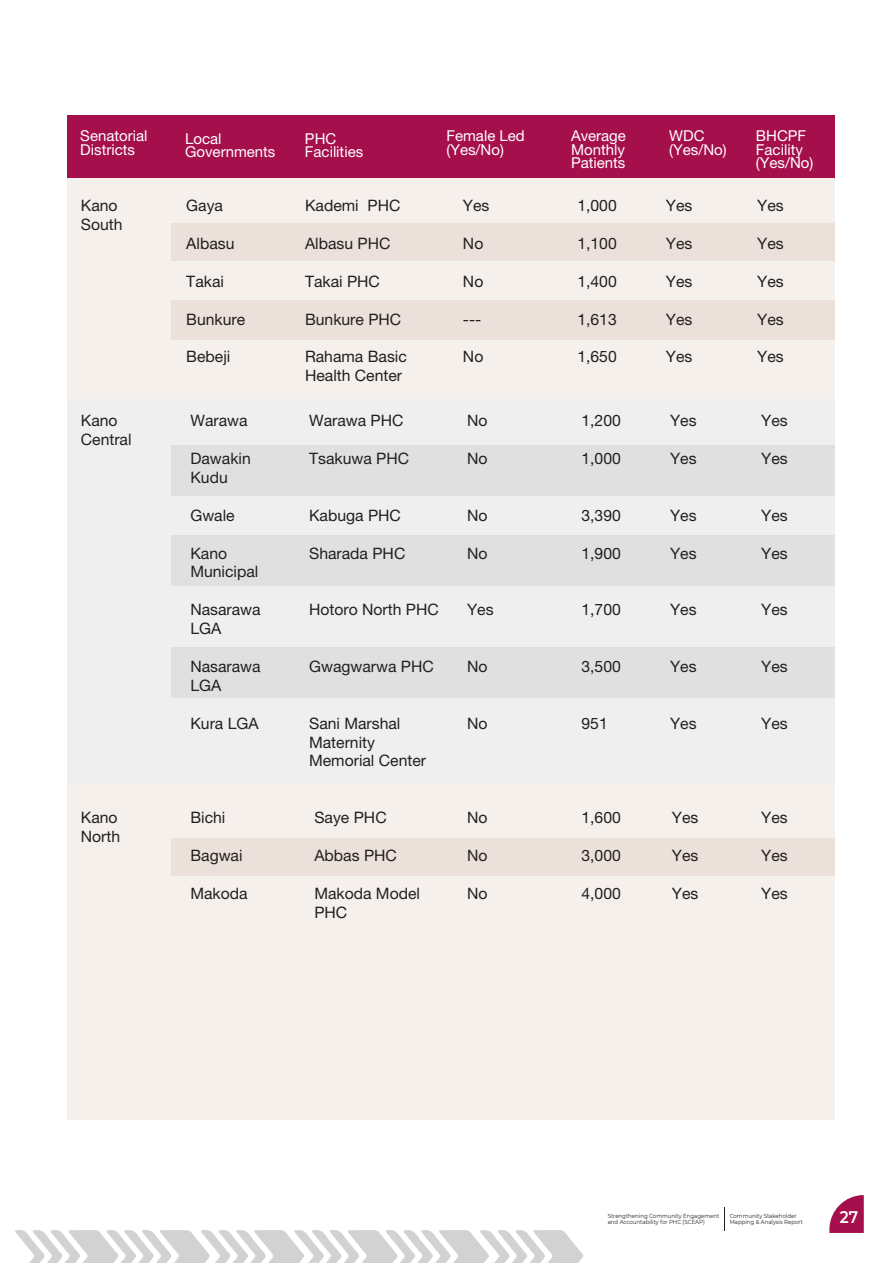
<style>
.page{position:relative;width:893px;height:1263px;background:#fff}
.page>*{position:absolute;margin:0;border:0;box-sizing:border-box;transform-origin:0 0}
.t1{font:600 16.8px "Montserrat";color:#fff;scale:.92 1}
.t2{font:15.75px/18.9px "Helvetica Neue LT Pro";color:#231f20}
.t3{font:15px/13.5px "Helvetica Neue LT Pro";color:#fff}
.t4{font:5.85px/6px "Montserrat";color:#231f20;scale:.92 1}
</style>
<div class="page">
<svg style="left:829px;top:1195px;width:35px;height:38px"></svg>
<svg style="left:724px;top:1207px;width:1px;height:23px"></svg>
<svg style="left:15px;top:1230px;width:568px;height:33px"></svg>
<div style="left:67px;top:398px;width:768px;height:386px;background:#efefef"></div>
<div style="left:67px;top:177px;width:768px;height:221px;background:#f5f0ec"></div>
<div style="left:172px;top:224px;width:663px;height:37px;background:#ebe1da"></div>
<div style="left:172px;top:300px;width:663px;height:39px;background:#ebe1da"></div>
<div style="left:67px;top:784px;width:768px;height:335px;background:#f5f0ec"></div>
<div style="left:172px;top:839px;width:663px;height:37px;background:#ebe1da"></div>
<div style="left:172px;top:445px;width:663px;height:51px;background:#e0e0e0"></div>
<div style="left:172px;top:535px;width:663px;height:50px;background:#e0e0e0"></div>
<div style="left:172px;top:648px;width:663px;height:50px;background:#e0e0e0"></div>
<div style="left:67px;top:115px;width:768px;height:62px;background:#a50f4c"></div>
<p class="t3" style="left:80px;top:129px;width:69px">Senatorial<br>Districts</p>
<p class="t3" style="left:185px;top:131px;width:92px">Local<br>Governments</p>
<p class="t3" style="left:305px;top:131px;width:60px">PHC<br>Facilities</p>
<p class="t3" style="left:446px;top:129px;width:80px">Female Led (Yes/No)</p>
<p class="t3" style="left:571px;top:129px;width:56px;text-align:justify">Average Monthly Patients</p>
<p class="t3" style="left:669px;top:129px;width:59px">WDC (Yes/No)</p>
<p class="t3" style="left:756px;top:129px;width:59px">BHCPF<br>Facility (Yes/No)</p>
<p class="t2" style="left:463px;top:196px;width:28px">Yes</p>
<p class="t2" style="left:463px;top:234px;width:22px">No</p>
<p class="t2" style="left:463px;top:271px;width:22px">No</p>
<p class="t2" style="left:463px;top:309px;width:20px">---</p>
<p class="t2" style="left:463px;top:347px;width:22px">No</p>
<p class="t2" style="left:186px;top:196px;width:38px">Gaya</p>
<p class="t2" style="left:186px;top:234px;width:50px">Albasu</p>
<p class="t2" style="left:186px;top:271px;width:39px">Takai</p>
<p class="t2" style="left:186px;top:309px;width:60px">Bunkure</p>
<p class="t2" style="left:186px;top:347px;width:46px">Bebeji</p>
<p class="t2" style="left:305px;top:196px;width:97px">Kademi PHC</p>
<p class="t2" style="left:305px;top:234px;width:87px">Albasu PHC</p>
<p class="t2" style="left:305px;top:271px;width:76px">Takai PHC</p>
<p class="t2" style="left:305px;top:309px;width:98px">Bunkure PHC</p>
<p class="t2" style="left:305px;top:347px;width:103px">Rahama Basic<br>Health Center</p>
<p class="t2" style="left:81px;top:196px;width:43px">Kano<br>South</p>
<p class="t2" style="left:577px;top:196px;width:41px">1,000</p>
<p class="t2" style="left:577px;top:234px;width:41px">1,100</p>
<p class="t2" style="left:577px;top:271px;width:41px">1,400</p>
<p class="t2" style="left:577px;top:309px;width:41px">1,613</p>
<p class="t2" style="left:577px;top:347px;width:41px">1,650</p>
<p class="t2" style="left:666px;top:196px;width:28px">Yes</p>
<p class="t2" style="left:666px;top:234px;width:28px">Yes</p>
<p class="t2" style="left:666px;top:271px;width:28px">Yes</p>
<p class="t2" style="left:666px;top:309px;width:28px">Yes</p>
<p class="t2" style="left:666px;top:347px;width:28px">Yes</p>
<p class="t2" style="left:757px;top:196px;width:28px">Yes</p>
<p class="t2" style="left:757px;top:234px;width:28px">Yes</p>
<p class="t2" style="left:757px;top:271px;width:28px">Yes</p>
<p class="t2" style="left:757px;top:309px;width:28px">Yes</p>
<p class="t2" style="left:757px;top:347px;width:28px">Yes</p>
<p class="t2" style="left:81px;top:411px;width:52px">Kano<br>Central</p>
<p class="t2" style="left:81px;top:808px;width:41px">Kano<br>North</p>
<p class="t2" style="left:190px;top:411px;width:59px">Warawa</p>
<p class="t2" style="left:190px;top:449px;width:62px">Dawakin<br>Kudu</p>
<p class="t2" style="left:190px;top:505px;width:46px">Gwale</p>
<p class="t2" style="left:190px;top:543px;width:69px">Kano<br>Municipal</p>
<p class="t2" style="left:190px;top:600px;width:72px">Nasarawa<br>LGA</p>
<p class="t2" style="left:190px;top:657px;width:72px">Nasarawa<br>LGA</p>
<p class="t2" style="left:190px;top:713px;width:70px">Kura LGA</p>
<p class="t2" style="left:190px;top:808px;width:36px">Bichi</p>
<p class="t2" style="left:190px;top:845px;width:54px">Bagwai</p>
<p class="t2" style="left:190px;top:883px;width:59px">Makoda</p>
<p class="t2" style="left:309px;top:411px;width:96px">Warawa PHC</p>
<p class="t2" style="left:309px;top:449px;width:102px">Tsakuwa PHC</p>
<p class="t2" style="left:309px;top:505px;width:93px">Kabuga PHC</p>
<p class="t2" style="left:309px;top:543px;width:98px">Sharada PHC</p>
<p class="t2" style="left:309px;top:600px;width:131px">Hotoro North PHC</p>
<p class="t2" style="left:309px;top:657px;width:126px">Gwagwarwa PHC</p>
<p class="t2" style="left:309px;top:713px;width:118px">Sani Marshal<br>Maternity<br>Memorial Center</p>
<p class="t2" style="left:314px;top:808px;width:74px">Saye PHC</p>
<p class="t2" style="left:314px;top:845px;width:84px">Abbas PHC</p>
<p class="t2" style="left:314px;top:883px;width:107px">Makoda Model<br>PHC</p>
<p class="t2" style="left:467px;top:411px;width:22px">No</p>
<p class="t2" style="left:467px;top:449px;width:22px">No</p>
<p class="t2" style="left:467px;top:505px;width:22px">No</p>
<p class="t2" style="left:467px;top:543px;width:22px">No</p>
<p class="t2" style="left:467px;top:600px;width:28px">Yes</p>
<p class="t2" style="left:467px;top:657px;width:22px">No</p>
<p class="t2" style="left:467px;top:713px;width:22px">No</p>
<p class="t2" style="left:467px;top:808px;width:22px">No</p>
<p class="t2" style="left:467px;top:845px;width:22px">No</p>
<p class="t2" style="left:467px;top:883px;width:22px">No</p>
<p class="t2" style="left:581px;top:411px;width:41px">1,200</p>
<p class="t2" style="left:581px;top:449px;width:41px">1,000</p>
<p class="t2" style="left:670px;top:411px;width:28px">Yes</p>
<p class="t2" style="left:670px;top:449px;width:28px">Yes</p>
<p class="t2" style="left:761px;top:411px;width:28px">Yes</p>
<p class="t2" style="left:761px;top:449px;width:28px">Yes</p>
<p class="t2" style="left:581px;top:505px;width:41px">3,390</p>
<p class="t2" style="left:581px;top:543px;width:41px">1,900</p>
<p class="t2" style="left:670px;top:505px;width:28px">Yes</p>
<p class="t2" style="left:670px;top:543px;width:28px">Yes</p>
<p class="t2" style="left:761px;top:505px;width:28px">Yes</p>
<p class="t2" style="left:761px;top:543px;width:28px">Yes</p>
<p class="t2" style="left:581px;top:600px;width:41px">1,700</p>
<p class="t2" style="left:670px;top:600px;width:28px">Yes</p>
<p class="t2" style="left:761px;top:600px;width:28px">Yes</p>
<p class="t2" style="left:581px;top:657px;width:41px">3,500</p>
<p class="t2" style="left:670px;top:657px;width:28px">Yes</p>
<p class="t2" style="left:761px;top:657px;width:28px">Yes</p>
<p class="t2" style="left:581px;top:713px;width:28px">951</p>
<p class="t2" style="left:670px;top:713px;width:28px">Yes</p>
<p class="t2" style="left:761px;top:713px;width:28px">Yes</p>
<p class="t2" style="left:581px;top:808px;width:41px">1,600</p>
<p class="t2" style="left:581px;top:845px;width:41px">3,000</p>
<p class="t2" style="left:581px;top:883px;width:41px">4,000</p>
<p class="t2" style="left:672px;top:808px;width:28px">Yes</p>
<p class="t2" style="left:672px;top:845px;width:28px">Yes</p>
<p class="t2" style="left:672px;top:883px;width:28px">Yes</p>
<p class="t2" style="left:761px;top:808px;width:28px">Yes</p>
<p class="t2" style="left:761px;top:845px;width:28px">Yes</p>
<p class="t2" style="left:761px;top:883px;width:28px">Yes</p>
<p class="t4" style="left:608px;top:1213px;width:123px">Strengthening Community Engagement and Accountability for PHC (SCEAP)</p>
<p class="t1" style="left:840px;top:1205px;width:21px">27</p>
<p class="t4" style="left:730px;top:1213px;width:81px">Community Stakeholder<br>Mapping &amp; Analysis Report</p>
</div>
